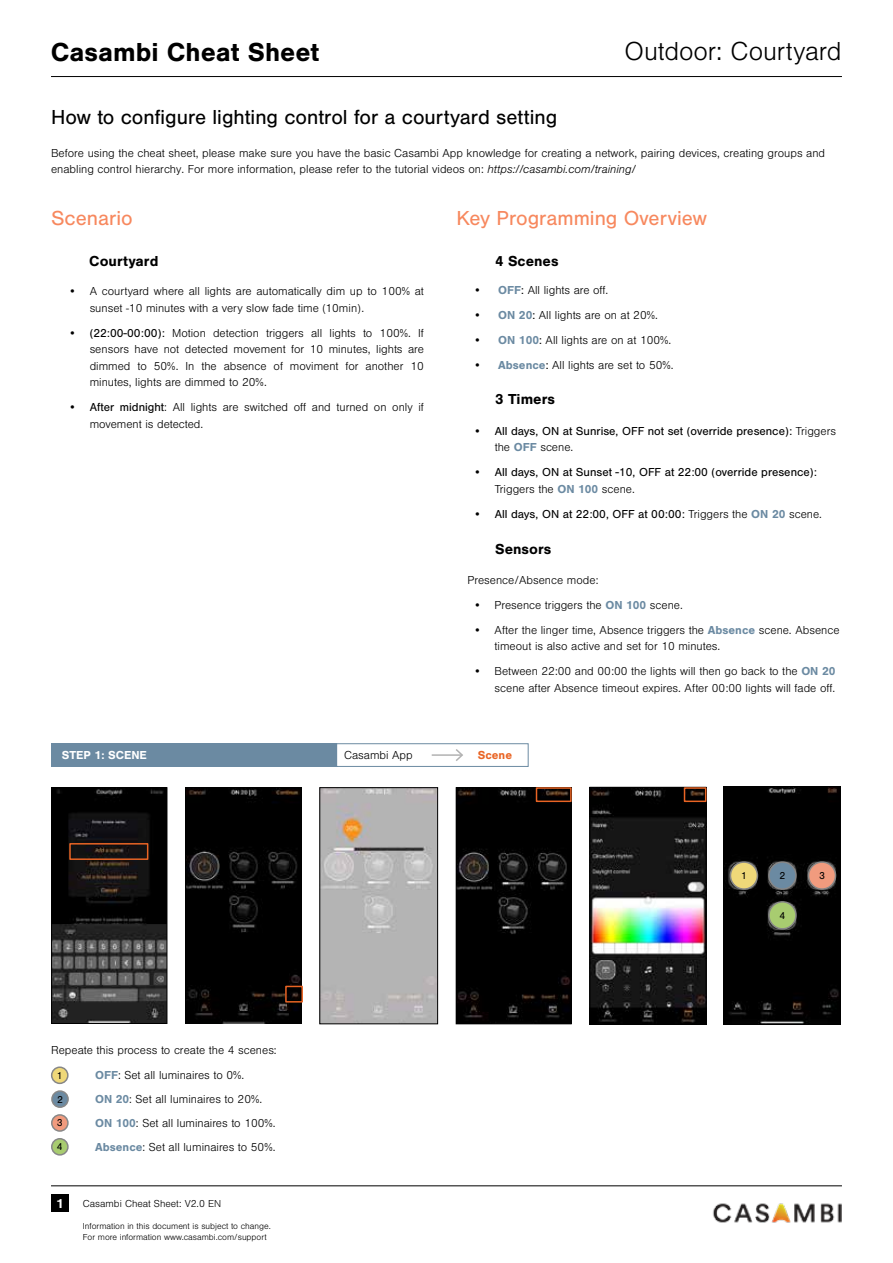
<style>
.page{position:relative;width:893px;height:1263px;background:#fff}
.page>*{position:absolute;margin:0;border:0;box-sizing:border-box;transform-origin:0 0}
.t1{font:700 27px "Nimbus San";color:#000}
.t2{font:300 27px "Nimbus San";letter-spacing:-.005em;color:#000}
.t3{font:21px "Nimbus San";color:#000}
.t4{font:21px "Nimbus San";color:#f7885e}
.t5{font:700 15px "Nimbus San";color:#000}
.t6{font:700 13.5px "Nimbus San";color:#fff}
.t7{font:300 12px/16.5px "Nimbus San";color:#000}
.t8{font:12px/16.5px "Nimbus San";color:#000}
.t9{font:700 12px "Nimbus San";color:#fff}
.t10{font:700 12px "Nimbus San";color:#e96424}
.t11{font:300 10.5px "Nimbus San";color:#000}
.t12{font:10.5px "Nimbus San";color:#000}
.t13{font:300 9px/10.8px "Nimbus San";color:#000}
.s1{font-style:italic}
.s2{font-weight:400}
.s3{font-weight:700;color:#6b8aa2}
.s4{font-weight:300}
</style>
<div class="page">
<img style="left:707px;top:1186px;width:135px;height:37px">
<hr style="left:51px;top:76px;width:791px;height:1px;background:#000">
<hr style="left:51px;top:1185px;width:791px;height:1px;background:#000">
<div style="left:51px;top:1194px;width:18px;height:18px;background:#000"></div>
<img style="left:725px;top:788px;width:114px;height:234px">
<div style="left:723px;top:786px;width:118px;height:238px;border:1px solid #000"></div>
<div style="left:336px;top:743px;width:193px;height:24px;border:1px solid #6b8aa2"></div>
<hr style="left:432px;top:754px;width:30px;height:2px;background:#b2b2b2">
<svg style="left:454px;top:749px;width:9px;height:12px"></svg>
<div style="left:51px;top:743px;width:285px;height:24px;background:#6b8aa2"></div>
<div style="left:52px;top:1091px;width:16px;height:16px;background:#6b8aa2;border-radius:50%"></div>
<div style="left:51px;top:1090px;width:18px;height:18px;border:2px solid #878787;border-radius:50%"></div>
<div style="left:52px;top:1115px;width:16px;height:16px;background:#f19b7e;border-radius:50%"></div>
<div style="left:51px;top:1114px;width:18px;height:18px;border:2px solid #878787;border-radius:50%"></div>
<div style="left:52px;top:1067px;width:16px;height:16px;background:#efd879;border-radius:50%"></div>
<div style="left:51px;top:1066px;width:18px;height:18px;border:2px solid #878787;border-radius:50%"></div>
<div style="left:730px;top:862px;width:27px;height:27px;background:#efd879;border-radius:50%"></div>
<div style="left:730px;top:861px;width:28px;height:29px;border:2px solid #878787;border-radius:50%"></div>
<div style="left:769px;top:862px;width:27px;height:27px;background:#6b8aa2;border-radius:50%"></div>
<div style="left:768px;top:861px;width:29px;height:29px;border:2px solid #878787;border-radius:50%"></div>
<div style="left:808px;top:862px;width:27px;height:27px;background:#f19b7e;border-radius:50%"></div>
<div style="left:808px;top:861px;width:28px;height:29px;border:2px solid #878787;border-radius:50%"></div>
<img style="left:53px;top:789px;width:112px;height:233px">
<div style="left:51px;top:787px;width:116px;height:237px;border:1px solid #000"></div>
<img style="left:187px;top:789px;width:113px;height:232px">
<div style="left:185px;top:787px;width:117px;height:236px;border:1px solid #000"></div>
<img style="left:458px;top:789px;width:112px;height:233px">
<div style="left:456px;top:787px;width:116px;height:237px;border:1px solid #000"></div>
<img style="left:321px;top:789px;width:115px;height:233px">
<div style="left:319px;top:787px;width:119px;height:237px;border:1px solid #000"></div>
<div style="left:285px;top:986px;width:18px;height:16px;border:2px solid #e96424"></div>
<div style="left:536px;top:787px;width:36px;height:15px;border:2px solid #e96424"></div>
<img style="left:591px;top:789px;width:113px;height:233px">
<div style="left:589px;top:787px;width:117px;height:237px;border:1px solid #000"></div>
<div style="left:684px;top:787px;width:22px;height:15px;border:2px solid #e96424"></div>
<div style="left:69px;top:843px;width:79px;height:17px;border:2px solid #e96424"></div>
<div style="left:769px;top:902px;width:27px;height:27px;background:#a8cc70;border-radius:50%"></div>
<div style="left:768px;top:901px;width:29px;height:28px;border:2px solid #878787;border-radius:50%"></div>
<div style="left:52px;top:1139px;width:16px;height:16px;background:#a8cc70;border-radius:50%"></div>
<div style="left:51px;top:1138px;width:18px;height:17px;border:2px solid #878787;border-radius:50%"></div>
<h1 class="t1" style="left:51px;top:36px;width:270px">Casambi Cheat Sheet</h1>
<h2 class="t3" style="left:51px;top:105px;width:508px">How to configure lighting control for a courtyard setting</h2>
<h1 class="t2" style="left:625px;top:37px;width:218px">Outdoor: Courtyard</h1>
<p class="t7" style="left:51px;top:145px;width:776px">Before using the cheat sheet, please make sure you have the basic Casambi App knowledge for creating a network, pairing devices, creating groups and enabling control hierarchy. For more information, please refer to the tutorial videos on: <span class="s1">https://casambi.com/training/</span></p>
<h2 class="t4" style="left:51px;top:207px;width:83px">Scenario</h2>
<h2 class="t4" style="left:456px;top:207px;width:252px">Key Programming Overview</h2>
<p class="t5" style="left:89px;top:253px;width:71px">Courtyard</p>
<p class="t7" style="left:90px;top:283px;width:336px;text-indent:-21px">• A courtyard where all lights are automatically dim up to 100% at sunset -10 minutes with a very slow fade time (10min).</p>
<p class="t7" style="left:90px;top:325px;width:336px;text-align:justify;text-indent:-21px"><span class="s2">• (22:00-00:00):</span> Motion detection triggers all lights to 100%. If sensors have not detected movement for 10 minutes, lights are dimmed to 50%. In the absence of moviment for another 10 minutes, lights are dimmed to 20%.</p>
<p class="t7" style="left:90px;top:399px;width:336px;text-indent:-21px"><span class="s2">• After midnight</span>: All lights are switched off and turned on only if movement is detected.</p>
<p class="t5" style="left:495px;top:253px;width:65px">4 Scenes</p>
<p class="t7" style="left:473px;top:282px;width:136px"><span class="s2">•</span> <span class="s3">OFF</span><span class="s2">:</span> All lights are off.</p>
<p class="t7" style="left:473px;top:307px;width:186px"><span class="s2">•</span> <span class="s3">ON 20</span><span class="s2">:</span> All lights are on at 20%.</p>
<p class="t7" style="left:473px;top:332px;width:200px"><span class="s2">•</span> <span class="s3">ON 100</span><span class="s2">:</span> All lights are on at 100%.</p>
<p class="t7" style="left:473px;top:357px;width:202px"><span class="s2">•</span> <span class="s3">Absence</span><span class="s2">:</span> All lights are set to 50%.</p>
<p class="t5" style="left:495px;top:391px;width:61px">3 Timers</p>
<p class="t8" style="left:495px;top:423px;width:343px;text-indent:-21px">• All days, ON at Sunrise, OFF not set (override presence): <span class="s4">Triggers the</span> <span class="s3">OFF</span> <span class="s4">scene.</span></p>
<p class="t8" style="left:495px;top:464px;width:324px;text-indent:-21px">• All days, ON at Sunset -10, OFF at 22:00 (override presence):<br><span class="s4">Triggers the</span> <span class="s3">ON 100</span> <span class="s4">scene.</span></p>
<p class="t8" style="left:473px;top:506px;width:350px">• All days, ON at 22:00, OFF at 00:00: <span class="s4">Triggers the</span> <span class="s3">ON 20</span> <span class="s4">scene.</span></p>
<p class="t5" style="left:495px;top:540px;width:58px">Sensors</p>
<p class="t7" style="left:468px;top:572px;width:133px">Presence/Absence mode:</p>
<p class="t7" style="left:473px;top:597px;width:211px">• Presence triggers the <span class="s3">ON 100</span> scene.</p>
<p class="t7" style="left:495px;top:622px;width:346px;text-indent:-21px">• After the linger time, Absence triggers the <span class="s3">Absence</span> scene. Absence timeout is also active and set for 10 minutes.</p>
<p class="t7" style="left:473px;top:663px;width:364px;text-align:right">• Between 22:00 and 00:00 the lights will then go back to the <span class="s3">ON 20 </span>scene after Absence timeout expires. After 00:00 lights will fade off.</p>
<p class="t9" style="left:62px;top:748px;width:87px">STEP 1: SCENE</p>
<p class="t7" style="left:344px;top:747px;width:70px">Casambi App</p>
<p class="t10" style="left:478px;top:748px;width:36px">Scene</p>
<p class="t7" style="left:51px;top:1042px;width:227px">Repeate this process to create the 4 scenes:</p>
<p class="t12" style="left:57px;top:1069px;width:7px">1</p>
<p class="t7" style="left:95px;top:1067px;width:151px"><span class="s3">OFF</span>: Set all luminaires to 0%.</p>
<p class="t12" style="left:57px;top:1093px;width:7px">2</p>
<p class="t7" style="left:95px;top:1091px;width:169px"><span class="s3">ON 20</span>: Set all luminaires to 20%.</p>
<p class="t12" style="left:57px;top:1117px;width:7px">3</p>
<p class="t7" style="left:95px;top:1115px;width:182px"><span class="s3">ON 100</span>: Set all luminaires to 100%.</p>
<p class="t12" style="left:57px;top:1141px;width:7px">4</p>
<p class="t7" style="left:95px;top:1139px;width:182px"><span class="s3">Absence</span>: Set all luminaires to 50%.</p>
<p class="t6" style="left:56px;top:1196px;width:9px">1</p>
<p class="t11" style="left:83px;top:1198px;width:140px">Casambi Cheat Sheet: V2.0 EN</p>
<p class="t13" style="left:83px;top:1221px;width:189px">Information in this document is subject to change.<br>For more information www.casambi.com/support</p>
<p class="t12" style="left:741px;top:870px;width:7px">1</p>
<p class="t12" style="left:779px;top:870px;width:7px">2</p>
<p class="t12" style="left:819px;top:870px;width:7px">3</p>
<p class="t12" style="left:779px;top:909px;width:7px">4</p>
</div>
